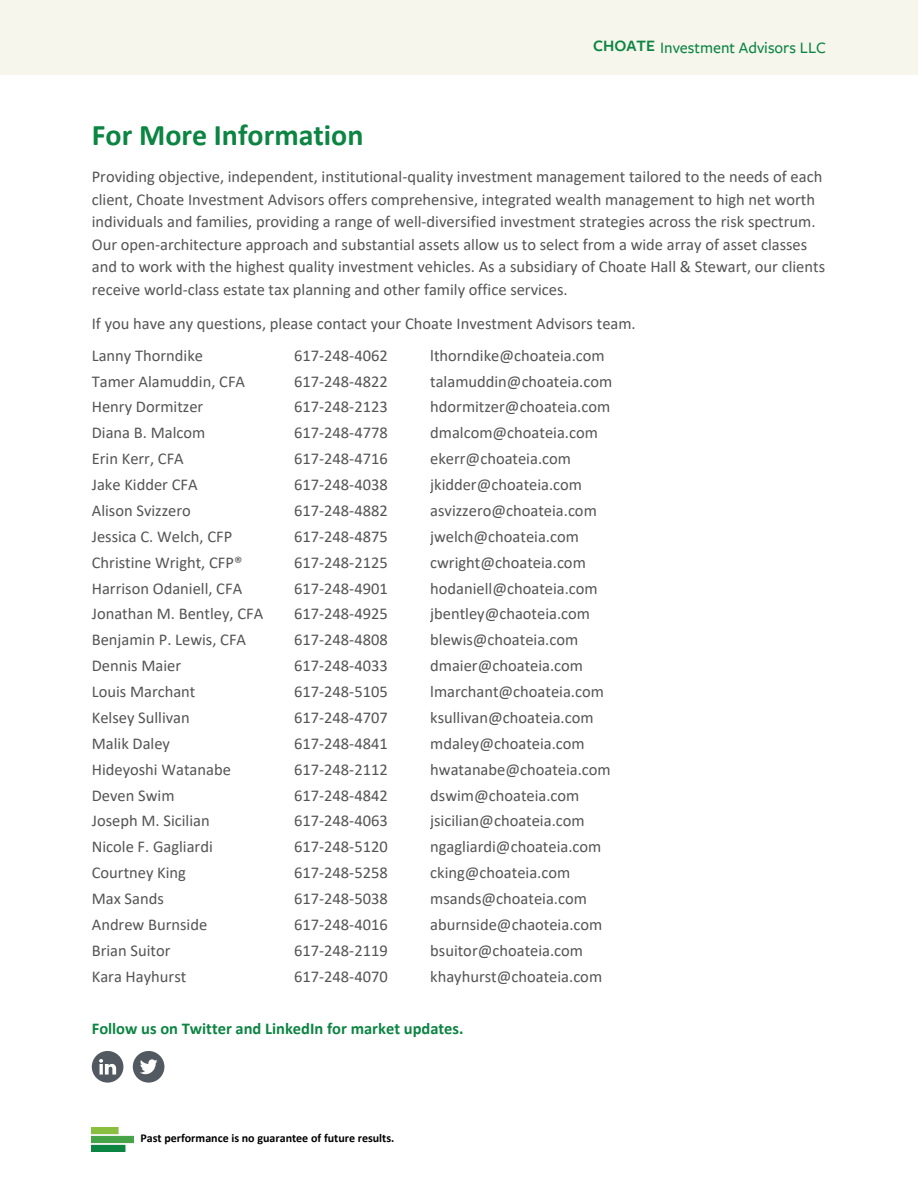
<style>
.page{position:relative;width:918px;height:1188px;background:#fff}
.page>*{position:absolute;margin:0;border:0;box-sizing:border-box;transform-origin:0 0}
.t1{font:700 30px "Calibri";color:#0c8442}
.t2{font:16.5px/22.5px "Calibri";color:#545454}
.t3{font:700 16.5px "Calibri";color:#0c8442}
.t4{font:500 16.5px "Freight Sans Pro";color:#0c8442}
.t5{font:600 16.5px "Freight Sans Pro";color:#0c8442}
.t6{font:700 12px "Calibri";color:#000}
</style>
<div class="page">
<svg style="left:92px;top:1051px;width:31px;height:31px"></svg>
<svg style="left:133px;top:1051px;width:31px;height:31px"></svg>
<img style="left:92px;top:1127px;width:41px;height:24px">
<div style="left:0;top:0;width:918px;height:74px;background:#f6f6ed"></div>
<p class="t5" style="left:593px;top:35px;width:63px">CHOATE</p>
<p class="t4" style="left:660px;top:39px;width:168px">Investment Advisors LLC</p>
<h2 class="t1" style="left:92px;top:122px;width:273px">For More Information</h2>
<h4 class="t2" style="left:92px;top:167px;width:735px">Providing objective, independent, institutional-quality investment management tailored to the needs of each client, Choate Investment Advisors offers comprehensive, integrated wealth management to high net worth individuals and families, providing a range of well-diversified investment strategies across the risk spectrum.<br>Our open-architecture approach and substantial assets allow us to select from a wide array of asset classes and to work with the highest quality investment vehicles. As a subsidiary of Choate Hall &amp; Stewart, our clients receive world-class estate tax planning and other family office services.</h4>
<h1 class="t2" style="left:92px;top:314px;width:545px">If you have any questions, please contact your Choate Investment Advisors team.</h1>
<h4 class="t2" style="left:92px;top:345px;width:113px">Lanny Thorndike</h4>
<p class="t2" style="left:294px;top:345px;width:95px">617-248-4062</p>
<p class="t2" style="left:430px;top:345px;width:176px">lthorndike@choateia.com</p>
<p class="t2" style="left:92px;top:371px;width:155px">Tamer Alamuddin, CFA</p>
<p class="t2" style="left:294px;top:371px;width:95px">617-248-4822</p>
<p class="t2" style="left:430px;top:371px;width:184px">talamuddin@choateia.com</p>
<p class="t2" style="left:92px;top:397px;width:113px">Henry Dormitzer</p>
<p class="t2" style="left:294px;top:397px;width:95px">617-248-2123</p>
<p class="t2" style="left:430px;top:397px;width:182px">hdormitzer@choateia.com</p>
<p class="t2" style="left:92px;top:423px;width:115px">Diana B. Malcom</p>
<p class="t2" style="left:294px;top:423px;width:95px">617-248-4778</p>
<p class="t2" style="left:430px;top:423px;width:169px">dmalcom@choateia.com</p>
<p class="t2" style="left:92px;top:449px;width:93px">Erin Kerr, CFA</p>
<p class="t2" style="left:294px;top:449px;width:95px">617-248-4716</p>
<p class="t2" style="left:430px;top:449px;width:142px">ekerr@choateia.com</p>
<p class="t2" style="left:92px;top:475px;width:107px">Jake Kidder CFA</p>
<p class="t2" style="left:294px;top:475px;width:95px">617-248-4038</p>
<p class="t2" style="left:430px;top:475px;width:153px">jkidder@choateia.com</p>
<p class="t2" style="left:92px;top:501px;width:101px">Alison Svizzero</p>
<p class="t2" style="left:294px;top:501px;width:95px">617-248-4882</p>
<p class="t2" style="left:430px;top:501px;width:168px">asvizzero@choateia.com</p>
<p class="t2" style="left:92px;top:526px;width:142px">Jessica C. Welch, CFP</p>
<p class="t2" style="left:294px;top:526px;width:95px">617-248-4875</p>
<p class="t2" style="left:430px;top:526px;width:150px">jwelch@choateia.com</p>
<p class="t2" style="left:92px;top:552px;width:152px">Christine Wright, CFP®</p>
<p class="t2" style="left:294px;top:552px;width:95px">617-248-2125</p>
<p class="t2" style="left:430px;top:552px;width:157px">cwright@choateia.com</p>
<p class="t2" style="left:92px;top:578px;width:152px">Harrison Odaniell, CFA</p>
<p class="t2" style="left:294px;top:578px;width:95px">617-248-4901</p>
<p class="t2" style="left:430px;top:578px;width:169px">hodaniell@choateia.com</p>
<p class="t2" style="left:92px;top:604px;width:173px">Jonathan M. Bentley, CFA</p>
<p class="t2" style="left:294px;top:604px;width:95px">617-248-4925</p>
<p class="t2" style="left:430px;top:604px;width:161px">jbentley@chaoteia.com</p>
<p class="t2" style="left:92px;top:630px;width:156px">Benjamin P. Lewis, CFA</p>
<p class="t2" style="left:294px;top:630px;width:95px">617-248-4808</p>
<p class="t2" style="left:430px;top:630px;width:150px">blewis@choateia.com</p>
<p class="t2" style="left:92px;top:656px;width:91px">Dennis Maier</p>
<p class="t2" style="left:294px;top:656px;width:95px">617-248-4033</p>
<p class="t2" style="left:430px;top:656px;width:154px">dmaier@choateia.com</p>
<p class="t2" style="left:92px;top:682px;width:105px">Louis Marchant</p>
<p class="t2" style="left:294px;top:682px;width:95px">617-248-5105</p>
<p class="t2" style="left:430px;top:682px;width:175px">lmarchant@choateia.com</p>
<p class="t2" style="left:92px;top:708px;width:99px">Kelsey Sullivan</p>
<p class="t2" style="left:294px;top:708px;width:95px">617-248-4707</p>
<p class="t2" style="left:430px;top:708px;width:165px">ksullivan@choateia.com</p>
<p class="t2" style="left:92px;top:733px;width:80px">Malik Daley</p>
<p class="t2" style="left:294px;top:733px;width:95px">617-248-4841</p>
<p class="t2" style="left:430px;top:733px;width:156px">mdaley@choateia.com</p>
<p class="t2" style="left:92px;top:759px;width:141px">Hideyoshi Watanabe</p>
<p class="t2" style="left:294px;top:759px;width:95px">617-248-2112</p>
<p class="t2" style="left:430px;top:759px;width:182px">hwatanabe@choateia.com</p>
<p class="t2" style="left:92px;top:785px;width:84px">Deven Swim</p>
<p class="t2" style="left:294px;top:785px;width:95px">617-248-4842</p>
<p class="t2" style="left:430px;top:785px;width:151px">dswim@choateia.com</p>
<p class="t2" style="left:92px;top:811px;width:119px">Joseph M. Sicilian</p>
<p class="t2" style="left:294px;top:811px;width:95px">617-248-4063</p>
<p class="t2" style="left:430px;top:811px;width:156px">jsicilian@choateia.com</p>
<p class="t2" style="left:92px;top:837px;width:122px">Nicole F. Gagliardi</p>
<p class="t2" style="left:294px;top:837px;width:95px">617-248-5120</p>
<p class="t2" style="left:430px;top:837px;width:173px">ngagliardi@choateia.com</p>
<p class="t2" style="left:92px;top:863px;width:96px">Courtney King</p>
<p class="t2" style="left:294px;top:863px;width:95px">617-248-5258</p>
<p class="t2" style="left:430px;top:863px;width:142px">cking@choateia.com</p>
<p class="t2" style="left:92px;top:889px;width:74px">Max Sands</p>
<p class="t2" style="left:294px;top:889px;width:95px">617-248-5038</p>
<p class="t2" style="left:430px;top:889px;width:158px">msands@choateia.com</p>
<p class="t2" style="left:92px;top:915px;width:117px">Andrew Burnside</p>
<p class="t2" style="left:294px;top:915px;width:95px">617-248-4016</p>
<p class="t2" style="left:430px;top:915px;width:174px">aburnside@chaoteia.com</p>
<p class="t2" style="left:92px;top:940px;width:80px">Brian Suitor</p>
<p class="t2" style="left:294px;top:940px;width:95px">617-248-2119</p>
<p class="t2" style="left:430px;top:940px;width:154px">bsuitor@choateia.com</p>
<p class="t2" style="left:92px;top:966px;width:96px">Kara Hayhurst</p>
<p class="t2" style="left:294px;top:966px;width:95px">617-248-4070</p>
<p class="t2" style="left:430px;top:966px;width:173px">khayhurst@choateia.com</p>
<h4 class="t3" style="left:92px;top:1022px;width:373px">Follow us on Twitter and LinkedIn for market updates.</h4>
<p class="t6" style="left:140px;top:1133px;width:255px">Past performance is no guarantee of future results.</p>
</div>
